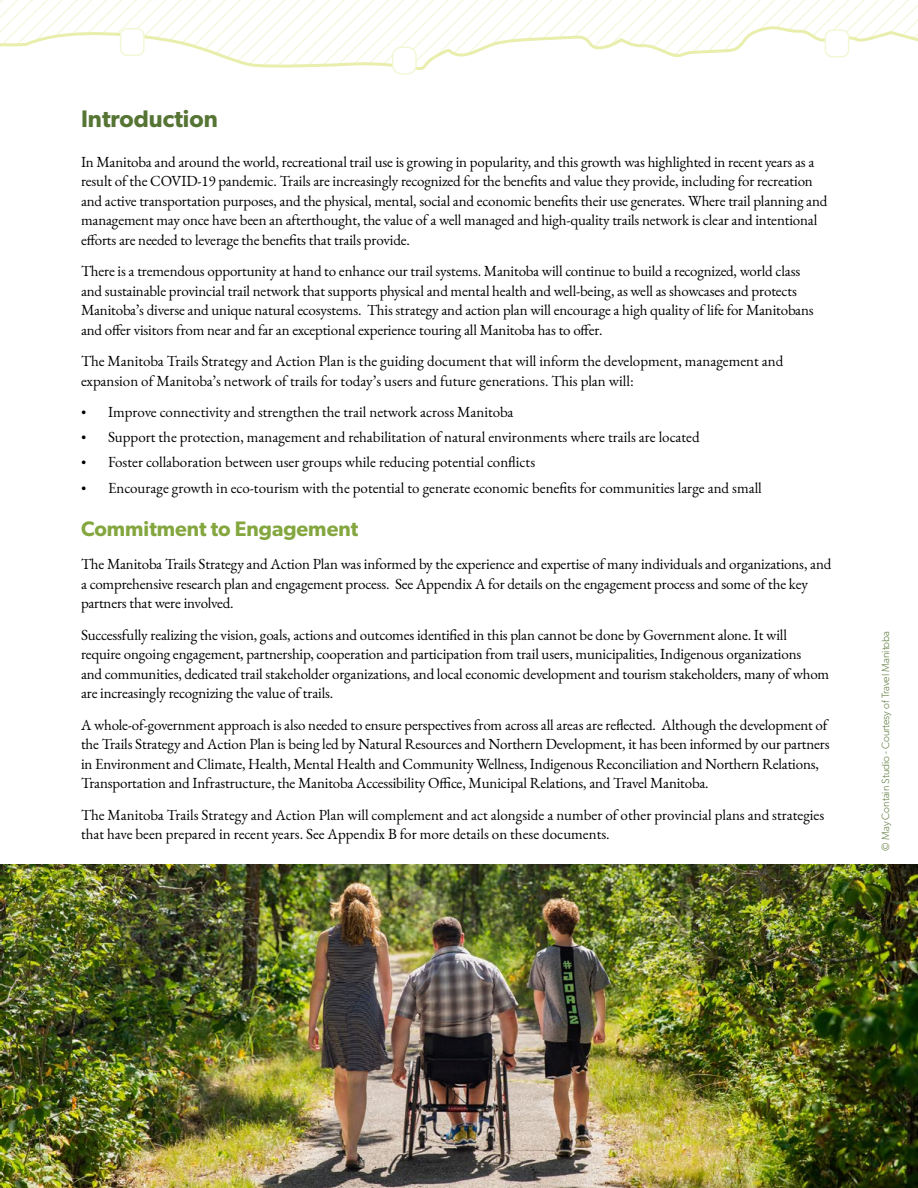
<style>
.page{position:relative;width:918px;height:1188px;background:#fff}
.page>*{position:absolute;margin:0;border:0;box-sizing:border-box;transform-origin:0 0}
.t1{font:600 24px "Gibson";color:#567434}
.t2{font:600 21px "Gibson";color:#84a63e}
.t3{font:15px/19.5px "EB Garamond";letter-spacing:-.01em;color:#000}
.p_-_caption{font:300 10.5px "Gibson";color:#567434}
.s1{font-family:"Bembo"}
</style>
<div class="page">
<img style="left:0;top:864px;width:918px;height:324px">
<svg style="left:0;top:0;width:918px;height:70px"></svg>
<div style="left:825px;top:30px;width:24px;height:27px;background:#fff;border-radius:7px"></div>
<div style="left:825px;top:29px;width:24px;height:28px;border:2px solid #f4f7d6;border-radius:7px"></div>
<div style="left:393px;top:47px;width:23px;height:27px;background:#fff;border-radius:8px"></div>
<div style="left:392px;top:47px;width:25px;height:28px;border:2px solid #f4f7d6;border-radius:8px"></div>
<div style="left:121px;top:29px;width:23px;height:26px;background:#fff;border-radius:7px"></div>
<div style="left:120px;top:28px;width:25px;height:28px;border:2px solid #f4f7d6;border-radius:7px"></div>
<h1 class="t1" style="left:81px;top:105px;width:138px">Introduction</h1>
<p class="t3" style="left:81px;top:152px;width:748px">In Manitoba and around the world, recreational trail use is growing in popularity, and this growth was highlighted in recent years as a result of the COVID-19 pandemic. Trails are increasingly recognized for the benefits and value they provide, including for recreation and active transportation purposes, and the physical, mental, social and economic benefits their use generates. Where trail planning and management may once have been an afterthought, the value of a well managed and high-quality trails network is clear and intentional efforts are needed to leverage the benefits that trails provide.</p>
<p class="t3" style="left:81px;top:262px;width:734px">There is a tremendous opportunity at hand to enhance our trail systems. Manitoba will continue to build a recognized, world class and sustainable provincial trail network that supports physical and mental health and well-being, as well as showcases and protects Manitoba’s diverse and unique natural ecosystems. This strategy and action plan will encourage a high quality of life for Manitobans and offer visitors from near and far an exceptional experience touring all Manitoba has to offer.</p>
<p class="t3" style="left:81px;top:352px;width:704px">The Manitoba Trails Strategy and Action Plan is the guiding document that will inform the development, management and expansion of Manitoba’s network of trails for today’s users and future generations. This plan will:</p>
<p class="t3" style="left:81px;top:403px;width:434px"><span class="s1">•</span> Improve connectivity and strengthen the trail network across Manitoba</p>
<p class="t3" style="left:81px;top:427px;width:620px"><span class="s1">•</span> Support the protection, management and rehabilitation of natural environments where trails are located</p>
<p class="t3" style="left:81px;top:452px;width:456px"><span class="s1">•</span> Foster collaboration between user groups while reducing potential conflicts</p>
<p class="t3" style="left:81px;top:478px;width:682px"><span class="s1">•</span> Encourage growth in eco-tourism with the potential to generate economic benefits for communities large and small</p>
<h2 class="t2" style="left:81px;top:517px;width:279px">Commitment to Engagement</h2>
<p class="t3" style="left:81px;top:554px;width:752px">The Manitoba Trails Strategy and Action Plan was informed by the experience and expertise of many individuals and organizations, and a comprehensive research plan and engagement process. See Appendix A for details on the engagement process and some of the key partners that were involved.</p>
<p class="t3" style="left:81px;top:625px;width:750px">Successfully realizing the vision, goals, actions and outcomes identified in this plan cannot be done by Government alone. It will require ongoing engagement, partnership, cooperation and participation from trail users, municipalities, Indigenous organizations<br>and communities, dedicated trail stakeholder organizations, and local economic development and tourism stakeholders, many of whom are increasingly recognizing the value of trails.</p>
<p class="t3" style="left:81px;top:715px;width:750px">A whole-of-government approach is also needed to ensure perspectives from across all areas are reflected. Although the development of the Trails Strategy and Action Plan is being led by Natural Resources and Northern Development, it has been informed by our partners in Environment and Climate, Health, Mental Health and Community Wellness, Indigenous Reconciliation and Northern Relations, Transportation and Infrastructure, the Manitoba Accessibility Office, Municipal Relations, and Travel Manitoba.</p>
<p class="t3" style="left:81px;top:805px;width:745px">The Manitoba Trails Strategy and Action Plan will complement and act alongside a number of other provincial plans and strategies that have been prepared in recent years. See Appendix B for more details on these documents.</p>
<p class="p_-_caption" style="left:879px;top:850px;width:221px;rotate:-90deg">© May Contain Studio - Courtesy of Travel Manitoba</p>
</div>
